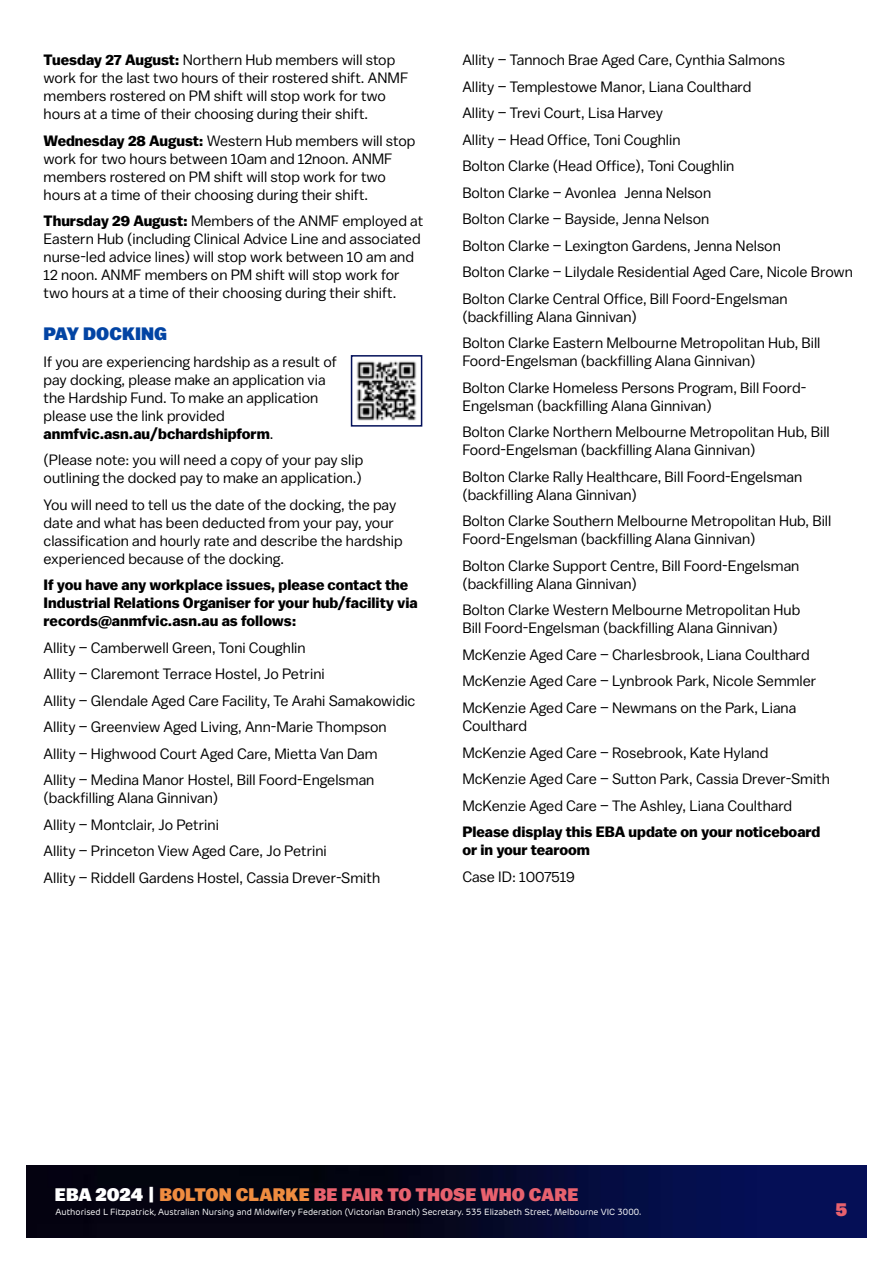
<style>
.page{position:relative;width:893px;height:1263px;background:#fff}
.page>*{position:absolute;margin:0;border:0;box-sizing:border-box;transform-origin:0 0}
.t1{font:900 18.15px "Balto";color:#e8616e}
.t2{font:900 18px "Balto";color:#0244a4}
.t3{font:15px/26.5px "Balto";color:#000}
.t4{font:700 15px/18px "Balto";color:#000}
.t5{font:8.85px "New Rubrik Edge";color:#fff}
.s1{font-weight:700}
.s2{color:#fff}
.s3{color:#ef8c40}
</style>
<div class="page">
<img style="left:26px;top:1165px;width:841px;height:72px">
<img style="left:356px;top:361px;width:61px;height:60px">
<div style="left:351px;top:355px;width:71px;height:72px;border:2px solid #031059"></div>
<p class="t3" style="left:44px;top:51px;width:366px;line-height:18px"><span class="s1">Tuesday 27 August:</span> Northern Hub members will stop work for the last two hours of their rostered shift. ANMF members rostered on PM shift will stop work for two hours at a time of their choosing during their shift.</p>
<p class="t3" style="left:44px;top:131px;width:373px;line-height:18px"><span class="s1">Wednesday 28 August:</span> Western Hub members will stop work for two hours between 10am and 12noon. ANMF members rostered on PM shift will stop work for two hours at a time of their choosing during their shift.</p>
<p class="t3" style="left:44px;top:212px;width:381px;line-height:18px"><span class="s1">Thursday 29 August:</span> Members of the ANMF employed at Eastern Hub (including Clinical Advice Line and associated nurse-led advice lines) will stop work between 10 am and 12 noon. ANMF members on PM shift will stop work for two hours at a time of their choosing during their shift.</p>
<p class="t2" style="left:44px;top:323px;width:125px">PAY DOCKING</p>
<p class="t3" style="left:44px;top:352px;width:295px;line-height:18px">If you are experiencing hardship as a result of pay docking, please make an application via the Hardship Fund. To make an application please use the link provided <span class="s1">anmfvic.asn.au/bchardshipform</span>.</p>
<p class="t3" style="left:44px;top:451px;width:321px;line-height:18px">(Please note: you will need a copy of your pay slip outlining the docked pay to make an application.)</p>
<p class="t3" style="left:44px;top:495px;width:361px;line-height:18px">You will need to tell us the date of the docking, the pay date and what has been deducted from your pay, your classification and hourly rate and describe the hardship experienced because of the docking.</p>
<p class="t4" style="left:44px;top:576px;width:376px">If you have any workplace issues, please contact the<br>Industrial Relations Organiser for your hub/facility via records@anmfvic.asn.au as follows:</p>
<p class="t3" style="left:44px;top:634px;width:373px">Allity – Camberwell Green, Toni Coughlin<br>Allity – Claremont Terrace Hostel, Jo Petrini<br>Allity – Glendale Aged Care Facility, Te Arahi Samakowidic Allity – Greenview Aged Living, Ann-Marie Thompson Allity – Highwood Court Aged Care, Mietta Van Dam<br>Allity – Medina Manor Hostel, Bill Foord-Engelsman</p>
<p class="t3" style="left:44px;top:784px;width:338px">(backfilling Alana Ginnivan)<br>Allity – Montclair, Jo Petrini<br>Allity – Princeton View Aged Care, Jo Petrini<br>Allity – Riddell Gardens Hostel, Cassia Drever-Smith</p>
<p class="t3" style="left:462px;top:46px;width:392px">Allity – Tannoch Brae Aged Care, Cynthia Salmons<br>Allity – Templestowe Manor, Liana Coulthard<br>Allity – Trevi Court, Lisa Harvey<br>Allity – Head Office, Toni Coughlin<br>Bolton Clarke (Head Office), Toni Coughlin<br>Bolton Clarke – Avonlea Jenna Nelson<br>Bolton Clarke – Bayside, Jenna Nelson<br>Bolton Clarke – Lexington Gardens, Jenna Nelson<br>Bolton Clarke – Lilydale Residential Aged Care, Nicole Brown Bolton Clarke Central Office, Bill Foord-Engelsman</p>
<p class="t3" style="left:462px;top:303px;width:360px">(backfilling Alana Ginnivan)<br>Bolton Clarke Eastern Melbourne Metropolitan Hub, Bill</p>
<p class="t3" style="left:462px;top:347px;width:345px">Foord-Engelsman (backfilling Alana Ginnivan)<br>Bolton Clarke Homeless Persons Program, Bill Foord-</p>
<p class="t3" style="left:462px;top:392px;width:369px">Engelsman (backfilling Alana Ginnivan)<br>Bolton Clarke Northern Melbourne Metropolitan Hub, Bill</p>
<p class="t3" style="left:462px;top:436px;width:341px">Foord-Engelsman (backfilling Alana Ginnivan)<br>Bolton Clarke Rally Healthcare, Bill Foord-Engelsman</p>
<p class="t3" style="left:462px;top:481px;width:371px">(backfilling Alana Ginnivan)<br>Bolton Clarke Southern Melbourne Metropolitan Hub, Bill</p>
<p class="t3" style="left:462px;top:526px;width:339px">Foord-Engelsman (backfilling Alana Ginnivan)<br>Bolton Clarke Support Centre, Bill Foord-Engelsman</p>
<p class="t3" style="left:462px;top:570px;width:340px">(backfilling Alana Ginnivan)<br>Bolton Clarke Western Melbourne Metropolitan Hub</p>
<p class="t3" style="left:462px;top:615px;width:356px">Bill Foord-Engelsman (backfilling Alana Ginnivan)<br>McKenzie Aged Care – Charlesbrook, Liana Coulthard McKenzie Aged Care – Lynbrook Park, Nicole Semmler McKenzie Aged Care – Newmans on the Park, Liana</p>
<p class="t3" style="left:462px;top:712px;width:369px">Coulthard<br>McKenzie Aged Care – Rosebrook, Kate Hyland McKenzie Aged Care – Sutton Park, Cassia Drever-Smith McKenzie Aged Care – The Ashley, Liana Coulthard</p>
<p class="t4" style="left:462px;top:822px;width:360px">Please display this EBA update on your noticeboard or in your tearoom</p>
<p class="t3" style="left:462px;top:863px;width:114px">Case ID: 1007519</p>
<p class="t1" style="left:55px;top:1184px;width:525px"><span class="s2">EBA 2024 |</span> <span class="s3">BOLTON CLARKE</span> BE FAIR TO THOSE WHO CARE</p>
<p class="t5" style="left:55px;top:1207px;width:587px">Authorised L Fitzpatrick, Australian Nursing and Midwifery Federation (Victorian Branch) Secretary. 535 Elizabeth Street, Melbourne VIC 3000.</p>
<p class="t1" style="left:836px;top:1199px;width:13px">5</p>
</div>
